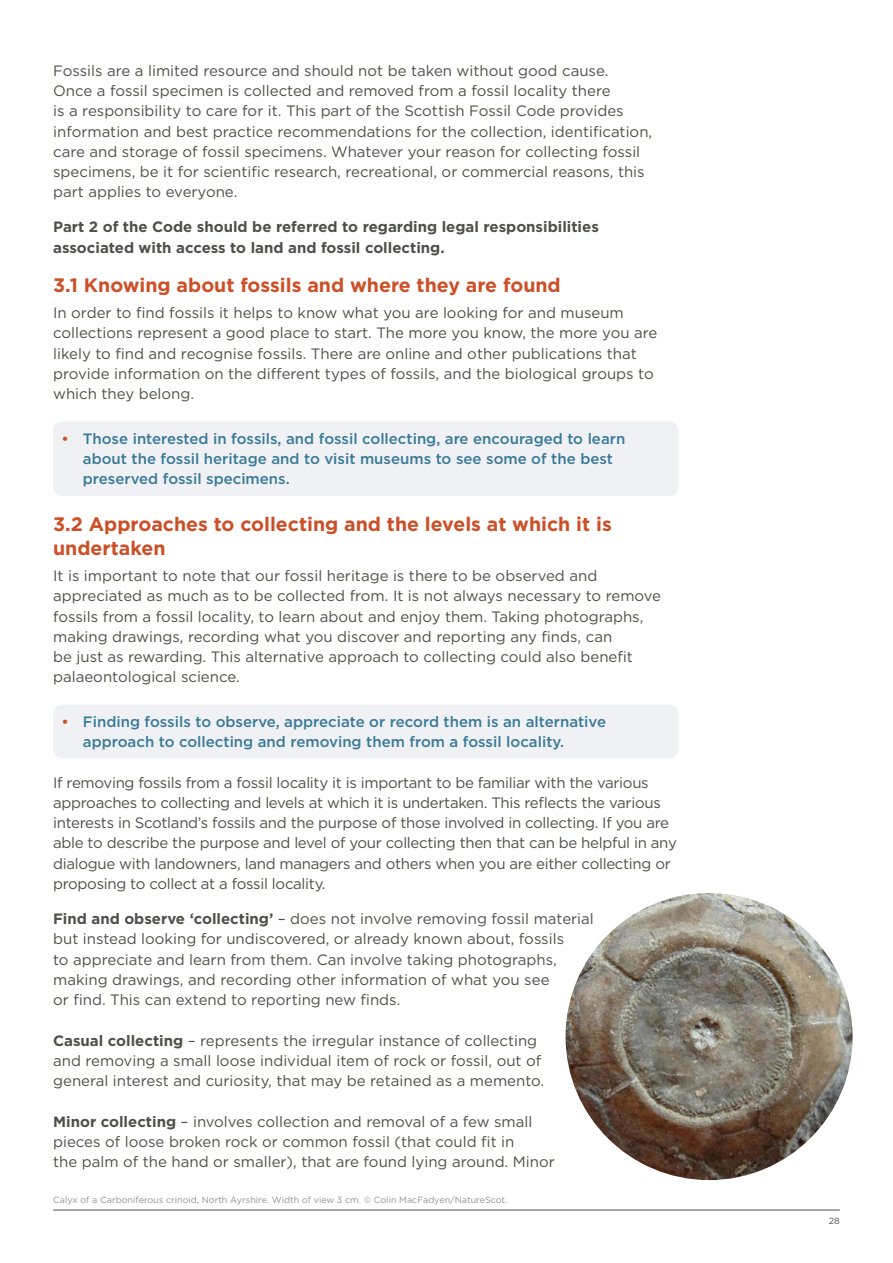
<style>
.page{position:relative;width:893px;height:1263px;background:#fff}
.page>*{position:absolute;margin:0;border:0;box-sizing:border-box;transform-origin:0 0}
.Heading_2{font:700 19.5px/24px "Gotham";color:#cc5027}
.Paragraph{font:15px/20.2px "Gotham";color:#4d5149}
.Paragraph-2{font:15px/20.2px "Gotham";letter-spacing:-.02em;color:#4d5149}
.List__Bulleted_Highlight{font:500 15px/20.2px "Gotham";color:#3a7998}
.Paragraph-3{font:700 15px/20.2px "Gotham";color:#4d5149}
.t1{font:9px "Gotham";color:#909491}
.t2{font:9px "Gotham";color:#4d5149}
.s1{color:#cc5027}
.s2{font-weight:700}
</style>
<div class="page">
<hr style="left:53px;top:1210px;width:787px;height:1px;background:#4d5149">
<div style="left:53px;top:421px;width:625px;height:75px;background:#eff1f4;border-radius:9px"></div>
<div style="left:53px;top:705px;width:625px;height:53px;background:#eff1f4;border-radius:9px"></div>
<img style="left:566px;top:893px;width:287px;height:287px;border-radius:144px">
<p class="Paragraph" style="left:53px;top:60px;width:601px">Fossils are a limited resource and should not be taken without good cause.<br>Once a fossil specimen is collected and removed from a fossil locality there<br>is a responsibility to care for it. This part of the Scottish Fossil Code provides information and best practice recommendations for the collection, identification, care and storage of fossil specimens. Whatever your reason for collecting fossil specimens, be it for scientific research, recreational, or commercial reasons, this part applies to everyone.</p>
<p class="Paragraph-3" style="left:53px;top:217px;width:547px">Part 2 of the Code should be referred to regarding legal responsibilities associated with access to land and fossil collecting.</p>
<h2 class="Heading_2" style="left:53px;top:273px;width:509px">3.1 Knowing about fossils and where they are found</h2>
<p class="Paragraph" style="left:53px;top:302px;width:606px">In order to find fossils it helps to know what you are looking for and museum collections represent a good place to start. The more you know, the more you are likely to find and recognise fossils. There are online and other publications that provide information on the different types of fossils, and the biological groups to which they belong.</p>
<p class="List__Bulleted_Highlight" style="left:83px;top:428px;width:544px;text-indent:-21px"><span class="s1">•</span> Those interested in fossils, and fossil collecting, are encouraged to learn about the fossil heritage and to visit museums to see some of the best preserved fossil specimens.</p>
<h3 class="Heading_2" style="left:53px;top:511px;width:560px">3.2 Approaches to collecting and the levels at which it is undertaken</h3>
<p class="Paragraph" style="left:53px;top:565px;width:609px">It is important to note that our fossil heritage is there to be observed and appreciated as much as to be collected from. It is not always necessary to remove fossils from a fossil locality, to learn about and enjoy them. Taking photographs, making drawings, recording what you discover and reporting any finds, can<br>be just as rewarding. This alternative approach to collecting could also benefit palaeontological science.</p>
<p class="List__Bulleted_Highlight" style="left:83px;top:711px;width:525px;text-indent:-21px"><span class="s1">•</span> Finding fossils to observe, appreciate or record them is an alternative approach to collecting and removing them from a fossil locality.</p>
<p class="Paragraph-2" style="left:53px;top:772px;width:625px">If removing fossils from a fossil locality it is important to be familiar with the various approaches to collecting and levels at which it is undertaken. This reflects the various interests in Scotland’s fossils and the purpose of those involved in collecting. If you are able to describe the purpose and level of your collecting then that can be helpful in any dialogue with landowners, land managers and others when you are either collecting or proposing to collect at a fossil locality.</p>
<p class="Paragraph" style="left:53px;top:908px;width:542px"><span class="s2">Find and observe ‘collecting’</span> – does not involve removing fossil material but instead looking for undiscovered, or already known about, fossils<br>to appreciate and learn from them. Can involve taking photographs, making drawings, and recording other information of what you see<br>or find. This can extend to reporting new finds.</p>
<p class="Paragraph" style="left:53px;top:1030px;width:493px"><span class="s2">Casual collecting</span> – represents the irregular instance of collecting and removing a small loose individual item of rock or fossil, out of general interest and curiosity, that may be retained as a memento.</p>
<p class="Paragraph" style="left:53px;top:1111px;width:503px"><span class="s2">Minor collecting</span> – involves collection and removal of a few small pieces of loose broken rock or common fossil (that could fit in<br>the palm of the hand or smaller), that are found lying around. Minor</p>
<p class="t1" style="left:53px;top:1194px;width:456px">Calyx of a Carboniferous crinoid, North Ayrshire. Width of view 3 cm. © Colin MacFadyen/NatureScot.</p>
<p class="t2" style="left:829px;top:1215px;width:13px">28</p>
</div>
